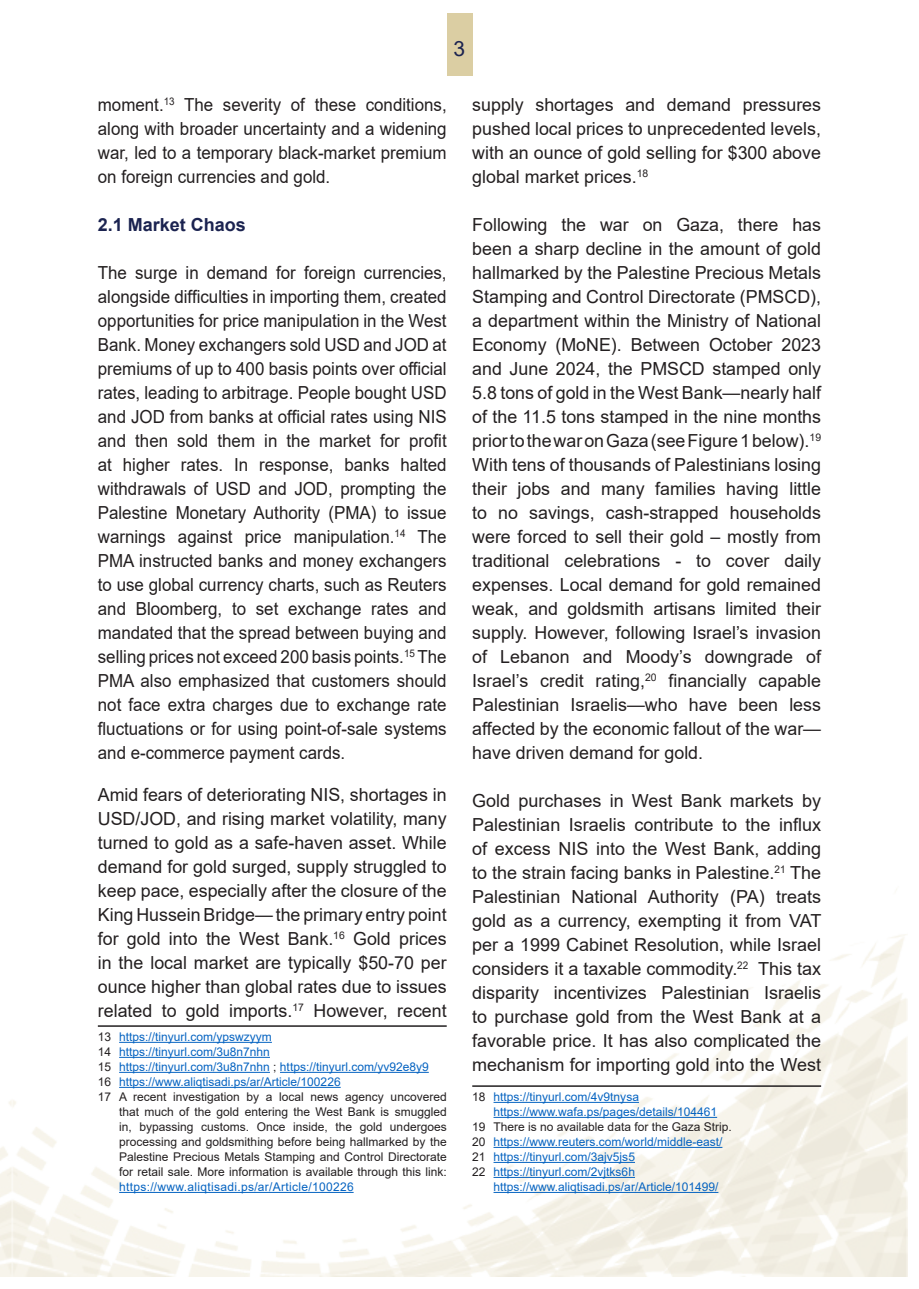
<style>
.page{position:relative;width:919px;height:1289px;background:#fff}
.page>*{position:absolute;margin:0;border:0;box-sizing:border-box;transform-origin:0 0}
.t1{font:21px "Arial";color:#1b2350}
.t2{font:18px/24px "Arial";color:#231f20;text-align:justify}
.t3{font:18px/24px "Arial";color:#231f20;text-align:justify;scale:.94 1}
.t4{font:700 18px "Arial";color:#1b2350}
.newFote2024{font:12px/15px "Arial";color:#231f20;text-align:justify}
.newFote2024-2{font:12px "Arial";color:#0563c1}
.s1{color:#231f20}
.s2{color:#0563c1}
</style>
<div class="page">
<img style="left:0;top:889px;width:907px;height:387px">
<div style="left:446px;top:13px;width:26px;height:62px;background:#dbcea3"></div>
<hr style="left:98px;top:1025px;width:348px;height:1px;background:#231f20">
<hr style="left:119px;top:1041px;width:153px;height:1px;background:#0563c1">
<hr style="left:119px;top:1056px;width:151px;height:1px;background:#0563c1">
<hr style="left:119px;top:1071px;width:151px;height:1px;background:#0563c1">
<hr style="left:280px;top:1071px;width:149px;height:1px;background:#0563c1">
<hr style="left:119px;top:1086px;width:221px;height:1px;background:#0563c1">
<hr style="left:119px;top:1191px;width:234px;height:1px;background:#0563c1">
<hr style="left:472px;top:1085px;width:349px;height:1px;background:#231f20">
<hr style="left:493px;top:1101px;width:146px;height:1px;background:#0563c1">
<hr style="left:493px;top:1116px;width:224px;height:1px;background:#0563c1">
<hr style="left:493px;top:1146px;width:229px;height:1px;background:#0563c1">
<hr style="left:493px;top:1161px;width:142px;height:1px;background:#0563c1">
<hr style="left:493px;top:1176px;width:142px;height:1px;background:#0563c1">
<hr style="left:493px;top:1191px;width:225px;height:1px;background:#0563c1">
<p class="t1" style="left:453px;top:34px;width:13px">3</p>
<p class="t3" style="left:98px;top:92px;width:372px">moment.<sup>13</sup> The severity of these conditions, along with broader uncertainty and a widening war, led to a temporary black-market premium on foreign currencies and gold.</p>
<p class="t4" style="left:98px;top:212px;width:150px">2.1 Market Chaos</p>
<p class="t3" style="left:98px;top:260px;width:372px">The surge in demand for foreign currencies, alongside difficulties in importing them, created opportunities for price manipulation in the West Bank. Money exchangers sold USD and JOD at premiums of up to 400 basis points over official rates, leading to arbitrage. People bought USD and JOD from banks at official rates using NIS and then sold them in the market for profit at higher rates. In response, banks halted withdrawals of USD and JOD, prompting the Palestine Monetary Authority (PMA) to issue warnings against price manipulation.<sup>14</sup> The PMA instructed banks and money exchangers to use global currency charts, such as Reuters and Bloomberg, to set exchange rates and mandated that the spread between buying and selling prices not exceed 200 basis points.<sup>15</sup> The PMA also emphasized that customers should not face extra charges due to exchange rate fluctuations or for using point-of-sale systems and e-commerce payment cards.</p>
<p class="t2" style="left:98px;top:782px;width:350px">Amid fears of deteriorating NIS, shortages in USD/JOD, and rising market volatility, many turned to gold as a safe-haven asset. While demand for gold surged, supply struggled to keep pace, especially after the closure of the King Hussein Bridge— the primary entry point for gold into the West Bank.<sup>16</sup> Gold prices in the local market are typically $50-70 per ounce higher than global rates due to issues related to gold imports.<sup>17</sup> However, recent</p>
<p class="newFote2024-2" style="left:98px;top:1028px;width:175px"><span class="s1">13</span> https://tinyurl.com/ypswzyym</p>
<p class="newFote2024-2" style="left:98px;top:1043px;width:174px"><span class="s1">14</span> https://tinyurl.com/3u8n7nhn</p>
<p class="newFote2024-2" style="left:98px;top:1058px;width:332px"><span class="s1">15</span> https://tinyurl.com/3u8n7nhn <span class="s1">;</span> https://tinyurl.com/yv92e8y9</p>
<p class="newFote2024-2" style="left:98px;top:1073px;width:244px"><span class="s1">16</span> https://www.aliqtisadi.ps/ar/Article/100226</p>
<p class="newFote2024" style="left:119px;top:1089px;width:329px;text-indent:-21px">17 A recent investigation by a local news agency uncovered that much of the gold entering the West Bank is smuggled in, bypassing customs. Once inside, the gold undergoes processing and goldsmithing before being hallmarked by the Palestine Precious Metals Stamping and Control Directorate for retail sale. More information is available through this link: <span class="s2">https://www.aliqtisadi.ps/ar/Article/100226</span></p>
<p class="t2" style="left:472px;top:92px;width:350px">supply shortages and demand pressures pushed local prices to unprecedented levels, with an ounce of gold selling for $300 above global market prices.<sup>18</sup></p>
<p class="t2" style="left:472px;top:212px;width:350px">Following the war on Gaza, there has been a sharp decline in the amount of gold hallmarked by the Palestine Precious Metals Stamping and Control Directorate (PMSCD), a department within the Ministry of National Economy (MoNE). Between October 2023 and June 2024, the PMSCD stamped only 5.8 tons of gold in the West Bank—nearly half of the 11.5 tons stamped in the nine months prior to the war on Gaza (see Figure 1 below).<sup>19<br></sup>With tens of thousands of Palestinians losing their jobs and many families having little to no savings, cash-strapped households were forced to sell their gold – mostly from traditional celebrations - to cover daily expenses. Local demand for gold remained weak, and goldsmith artisans limited their supply. However, following Israel’s invasion of Lebanon and Moody’s downgrade of Israel’s credit rating,<sup>20</sup> financially capable Palestinian Israelis—who have been less affected by the economic fallout of the war— have driven demand for gold.</p>
<p class="t2" style="left:472px;top:788px;width:350px">Gold purchases in West Bank markets by Palestinian Israelis contribute to the influx of excess NIS into the West Bank, adding to the strain facing banks in Palestine.<sup>21</sup> The Palestinian National Authority (PA) treats gold as a currency, exempting it from VAT per a 1999 Cabinet Resolution, while Israel considers it a taxable commodity.<sup>22</sup> This tax disparity incentivizes Palestinian Israelis to purchase gold from the West Bank at a favorable price. It has also complicated the mechanism for importing gold into the West</p>
<p class="newFote2024-2" style="left:472px;top:1088px;width:168px"><span class="s1">18</span> https://tinyurl.com/4v9tnysa</p>
<p class="newFote2024-2" style="left:493px;top:1103px;width:225px">https://www.wafa.ps/pages/details/104461</p>
<p class="newFote2024" style="left:472px;top:1119px;width:261px">19 There is no available data for the Gaza Strip.</p>
<p class="newFote2024-2" style="left:472px;top:1133px;width:251px"><span class="s1">20</span> https://www.reuters.com/world/middle-east/</p>
<p class="newFote2024-2" style="left:472px;top:1148px;width:164px"><span class="s1">21</span> https://tinyurl.com/3ajv5js5</p>
<p class="newFote2024-2" style="left:472px;top:1163px;width:164px"><span class="s1">22</span> https://tinyurl.com/2vjtks6h</p>
<p class="newFote2024-2" style="left:493px;top:1178px;width:226px">https://www.aliqtisadi.ps/ar/Article/101499/</p>
</div>
